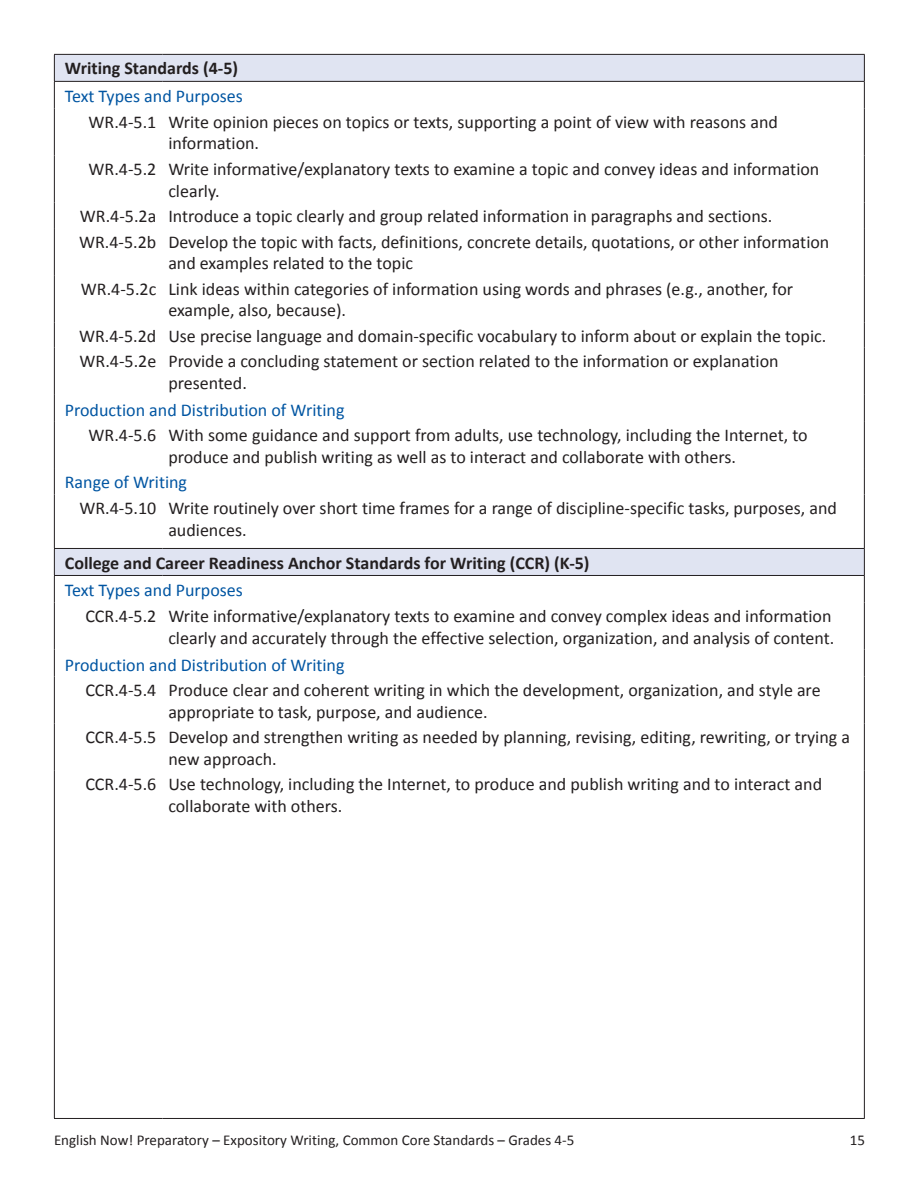
<style>
.page{position:relative;width:918px;height:1188px;background:#fff}
.page>*{position:absolute;margin:0;border:0;box-sizing:border-box;transform-origin:0 0}
.Calibri_12_Normal{font:18px/21.6px "Calibri";color:#231f20}
.Calibri_12_Body_text{font:18px "Calibri";color:#0155a2}
.Calibri_12_Table_Num{font:18px "Calibri";color:#231f20}
.Calibri_12_Body_text-2{font:700 18px "Calibri";color:#231f20}
.t1{font:15px "Calibri";color:#231f20}
</style>
<div class="page">
<svg style="left:55px;top:55px;width:809px;height:520px"></svg>
<hr style="left:54px;top:494px;width:1px;height:54px;background:#231f20">
<hr style="left:864px;top:494px;width:1px;height:54px;background:#231f20">
<hr style="left:54px;top:54px;width:108px;height:1px;background:#231f20">
<hr style="left:162px;top:54px;width:703px;height:1px;background:#231f20">
<hr style="left:54px;top:81px;width:108px;height:1px;background:#231f20">
<hr style="left:162px;top:81px;width:703px;height:1px;background:#231f20">
<hr style="left:54px;top:1118px;width:108px;height:1px;background:#231f20">
<hr style="left:162px;top:1118px;width:703px;height:1px;background:#231f20">
<hr style="left:54px;top:548px;width:108px;height:1px;background:#231f20">
<hr style="left:162px;top:548px;width:703px;height:1px;background:#231f20">
<hr style="left:54px;top:575px;width:108px;height:1px;background:#231f20">
<hr style="left:162px;top:575px;width:703px;height:1px;background:#231f20">
<svg style="left:54px;top:55px;width:1px;height:53px"></svg>
<svg style="left:864px;top:55px;width:1px;height:53px"></svg>
<hr style="left:54px;top:108px;width:1px;height:47px;background:#231f20">
<hr style="left:864px;top:108px;width:1px;height:47px;background:#231f20">
<hr style="left:54px;top:155px;width:1px;height:48px;background:#231f20">
<hr style="left:864px;top:155px;width:1px;height:48px;background:#231f20">
<svg style="left:54px;top:203px;width:1px;height:25px"></svg>
<svg style="left:864px;top:203px;width:1px;height:25px"></svg>
<hr style="left:54px;top:228px;width:1px;height:47px;background:#231f20">
<hr style="left:864px;top:228px;width:1px;height:47px;background:#231f20">
<hr style="left:54px;top:275px;width:1px;height:47px;background:#231f20">
<hr style="left:864px;top:275px;width:1px;height:47px;background:#231f20">
<svg style="left:54px;top:322px;width:1px;height:26px"></svg>
<svg style="left:864px;top:322px;width:1px;height:26px"></svg>
<hr style="left:54px;top:348px;width:1px;height:47px;background:#231f20">
<hr style="left:864px;top:348px;width:1px;height:47px;background:#231f20">
<svg style="left:54px;top:395px;width:1px;height:27px"></svg>
<svg style="left:864px;top:395px;width:1px;height:27px"></svg>
<hr style="left:54px;top:422px;width:1px;height:47px;background:#231f20">
<hr style="left:864px;top:422px;width:1px;height:47px;background:#231f20">
<svg style="left:54px;top:469px;width:1px;height:25px"></svg>
<svg style="left:864px;top:469px;width:1px;height:25px"></svg>
<svg style="left:54px;top:549px;width:1px;height:53px"></svg>
<svg style="left:864px;top:549px;width:1px;height:53px"></svg>
<hr style="left:54px;top:602px;width:1px;height:48px;background:#231f20">
<hr style="left:864px;top:602px;width:1px;height:48px;background:#231f20">
<svg style="left:54px;top:650px;width:1px;height:27px"></svg>
<svg style="left:864px;top:650px;width:1px;height:27px"></svg>
<hr style="left:54px;top:677px;width:1px;height:47px;background:#231f20">
<hr style="left:864px;top:677px;width:1px;height:47px;background:#231f20">
<hr style="left:54px;top:724px;width:1px;height:47px;background:#231f20">
<hr style="left:864px;top:724px;width:1px;height:47px;background:#231f20">
<hr style="left:54px;top:771px;width:1px;height:347px;background:#231f20">
<hr style="left:864px;top:771px;width:1px;height:347px;background:#231f20">
<p class="Calibri_12_Body_text-2" style="left:65px;top:56px;width:175px">Writing Standards (4-5)</p>
<p class="Calibri_12_Body_text" style="left:65px;top:85px;width:180px">Text Types and Purposes</p>
<p class="Calibri_12_Table_Num" style="left:89px;top:111px;width:69px">WR.4-5.1</p>
<p class="Calibri_12_Normal" style="left:168px;top:111px;width:611px">Write opinion pieces on topics or texts, supporting a point of view with reasons and information.</p>
<p class="Calibri_12_Table_Num" style="left:89px;top:158px;width:69px">WR.4-5.2</p>
<p class="Calibri_12_Normal" style="left:168px;top:158px;width:653px">Write informative/explanatory texts to examine a topic and convey ideas and information clearly.</p>
<p class="Calibri_12_Table_Num" style="left:80px;top:205px;width:78px">WR.4-5.2a</p>
<p class="Calibri_12_Normal" style="left:168px;top:205px;width:606px">Introduce a topic clearly and group related information in paragraphs and sections.</p>
<p class="Calibri_12_Table_Num" style="left:79px;top:230px;width:79px">WR.4-5.2b</p>
<p class="Calibri_12_Normal" style="left:168px;top:231px;width:663px">Develop the topic with facts, definitions, concrete details, quotations, or other information and examples related to the topic</p>
<p class="Calibri_12_Table_Num" style="left:81px;top:277px;width:77px">WR.4-5.2c</p>
<p class="Calibri_12_Normal" style="left:168px;top:278px;width:626px">Link ideas within categories of information using words and phrases (e.g., another, for example, also, because).</p>
<p class="Calibri_12_Table_Num" style="left:79px;top:324px;width:79px">WR.4-5.2d</p>
<p class="Calibri_12_Normal" style="left:168px;top:325px;width:660px">Use precise language and domain-specific vocabulary to inform about or explain the topic.</p>
<p class="Calibri_12_Table_Num" style="left:80px;top:350px;width:78px">WR.4-5.2e</p>
<p class="Calibri_12_Normal" style="left:168px;top:351px;width:612px">Provide a concluding statement or section related to the information or explanation presented.</p>
<p class="Calibri_12_Body_text" style="left:65px;top:399px;width:281px">Production and Distribution of Writing</p>
<p class="Calibri_12_Table_Num" style="left:89px;top:424px;width:69px">WR.4-5.6</p>
<p class="Calibri_12_Normal" style="left:168px;top:425px;width:641px">With some guidance and support from adults, use technology, including the Internet, to produce and publish writing as well as to interact and collaborate with others.</p>
<p class="Calibri_12_Body_text" style="left:65px;top:471px;width:124px">Range of Writing</p>
<p class="Calibri_12_Table_Num" style="left:79px;top:497px;width:78px">WR.4-5.10</p>
<p class="Calibri_12_Normal" style="left:168px;top:497px;width:670px">Write routinely over short time frames for a range of discipline-specific tasks, purposes, and audiences.</p>
<p class="Calibri_12_Body_text-2" style="left:65px;top:551px;width:526px">College and Career Readiness Anchor Standards for Writing (CCR) (K-5)</p>
<p class="Calibri_12_Body_text" style="left:65px;top:579px;width:180px">Text Types and Purposes</p>
<p class="Calibri_12_Table_Num" style="left:85px;top:605px;width:73px">CCR.4-5.2</p>
<p class="Calibri_12_Normal" style="left:168px;top:605px;width:667px">Write informative/explanatory texts to examine and convey complex ideas and information clearly and accurately through the effective selection, organization, and analysis of content.</p>
<p class="Calibri_12_Body_text" style="left:65px;top:653px;width:281px">Production and Distribution of Writing</p>
<p class="Calibri_12_Table_Num" style="left:85px;top:679px;width:73px">CCR.4-5.4</p>
<p class="Calibri_12_Normal" style="left:168px;top:679px;width:654px">Produce clear and coherent writing in which the development, organization, and style are appropriate to task, purpose, and audience.</p>
<p class="Calibri_12_Table_Num" style="left:85px;top:726px;width:73px">CCR.4-5.5</p>
<p class="Calibri_12_Normal" style="left:168px;top:726px;width:683px">Develop and strengthen writing as needed by planning, revising, editing, rewriting, or trying a new approach.</p>
<p class="Calibri_12_Table_Num" style="left:85px;top:773px;width:73px">CCR.4-5.6</p>
<p class="Calibri_12_Normal" style="left:168px;top:774px;width:655px">Use technology, including the Internet, to produce and publish writing and to interact and collaborate with others.</p>
<p class="t1" style="left:54px;top:1131px;width:522px">English Now! Preparatory – Expository Writing, Common Core Standards – Grades 4-5</p>
<p class="t1" style="left:850px;top:1131px;width:17px">15</p>
</div>
